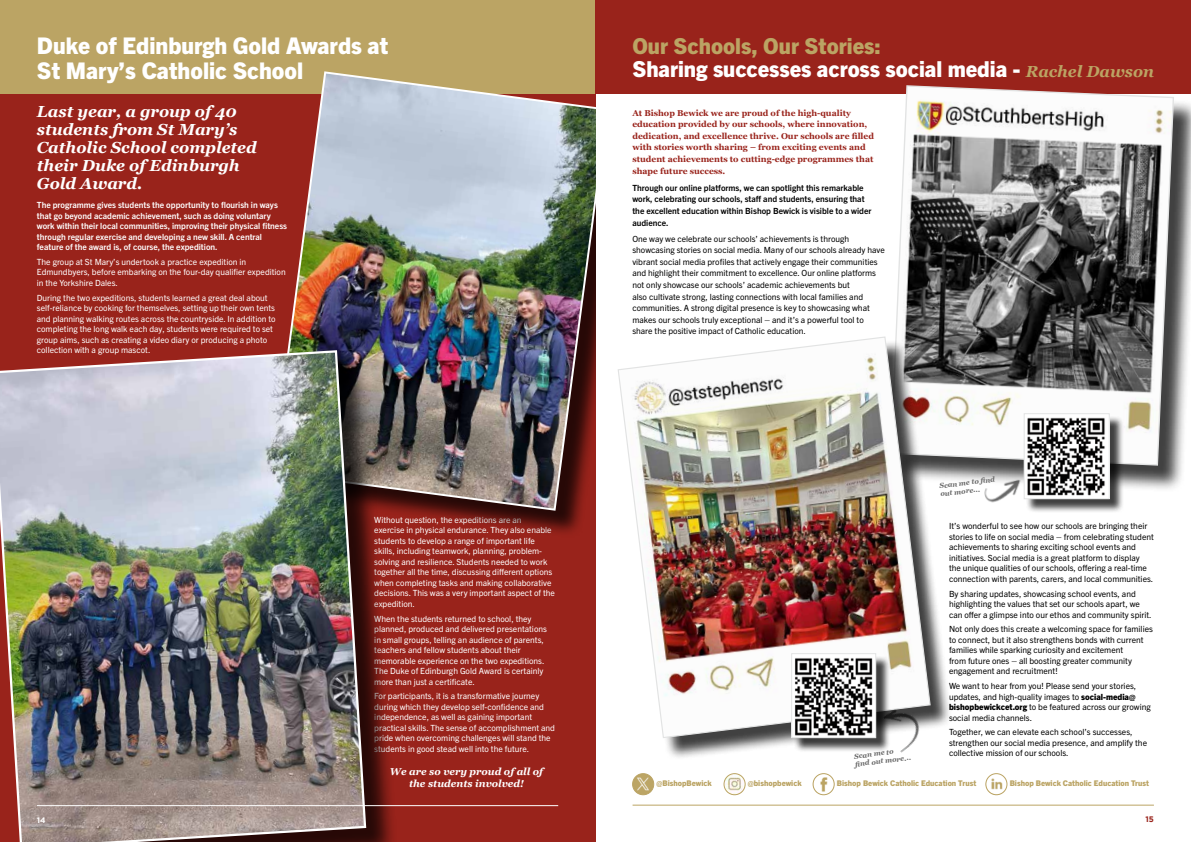
<style>
.page{position:relative;width:1191px;height:842px;background:#fff}
.page>*{position:absolute;margin:0;border:0;box-sizing:border-box;transform-origin:0 0}
.t1{font:800 23px/25px "Trade Gothic Next LT Pro";color:#fff}
.t2{font:800 22px/23px "Trade Gothic Next LT Pro";color:#fff}
.t3{font:italic 700 16px/18px "Georgia";color:#fff}
.t4{font:italic 700 10px/12px "Georgia";color:#fff;text-align:center}
.t5{font:8.5px/10.5px "Trade Gothic Next LT Pro";color:#000}
.t6{font:8.5px/10.5px "Trade Gothic Next LT Pro";color:#fff}
.t7{font:700 8.5px/10.5px "Trade Gothic Next LT Pro";color:#fff}
.t8{font:700 8.5px/11.6px "Georgia";color:#99231b}
.t9{font:700 8.5px/11.6px "Trade Gothic Next LT Pro";color:#000}
.t10{font:700 8px "Gotham";color:#fff}
.t11{font:700 8px "Gotham";color:#99231b}
.t12{font:800 7.8px "Trade Gothic Next LT Pro";color:#bba464}
.t13{font:italic 700 7px/8px "Georgia";color:#676767}
.s1{color:#bba464}
.s2{font-family:"Georgia";font-weight:700;font-style:italic;font-size:16px;color:#bba464}
.s3{font-weight:800}
</style>
<div class="page">
<div style="left:0;top:0;width:595px;height:842px;background:#99231b"></div>
<div style="left:0;top:0;width:595px;height:94px;background:#bba464"></div>
<div style="left:276px;top:76px;width:359px;height:462px;background:#000;opacity:.75"></div>
<img style="left:276px;top:71px;width:333px;height:441px">
<div style="left:0;top:354px;width:398px;height:488px;background:#000;opacity:.75"></div>
<img style="left:0;top:349px;width:367px;height:493px">
<hr style="left:37px;top:805px;width:521px;height:1px;background:#fff">
<img style="left:632px;top:774px;width:21px;height:21px;border-radius:11px">
<div style="left:632px;top:773px;width:22px;height:22px;border:1px solid #bba464;border-radius:50%"></div>
<img style="left:724px;top:774px;width:21px;height:21px;border-radius:11px">
<div style="left:723px;top:773px;width:22px;height:22px;border:1px solid #bba464;border-radius:50%"></div>
<img style="left:813px;top:774px;width:21px;height:21px;border-radius:11px">
<div style="left:812px;top:773px;width:22px;height:22px;border:1px solid #bba464;border-radius:50%"></div>
<img style="left:985px;top:774px;width:22px;height:21px;border-radius:11px">
<div style="left:985px;top:773px;width:22px;height:22px;border:1px solid #bba464;border-radius:50%"></div>
<hr style="left:632px;top:805px;width:521px;height:1px;background:#bba464">
<div style="left:595px;top:0;width:596px;height:94px;background:#99231b"></div>
<div style="left:596px;top:96px;width:81px;height:429px;background:#fff"></div>
<div style="left:893px;top:89px;width:298px;height:403px;background:#000;opacity:.75"></div>
<svg style="left:893px;top:85px;width:281px;height:381px"></svg>
<div style="left:1025px;top:415px;width:98px;height:98px;background:#000;opacity:.75"></div>
<img style="left:1025px;top:415px;width:82px;height:82px">
<div style="left:1023px;top:413px;width:86px;height:86px;border:1px solid #e2e3e3"></div>
<img style="left:982px;top:476px;width:40px;height:27px">
<div style="left:621px;top:340px;width:331px;height:420px;background:#000;opacity:.75"></div>
<img style="left:617px;top:336px;width:314px;height:403px">
<div style="left:793px;top:655px;width:97px;height:97px;background:#000;opacity:.75"></div>
<img style="left:793px;top:655px;width:81px;height:81px">
<div style="left:791px;top:653px;width:85px;height:85px;border:1px solid #e2e3e3"></div>
<img style="left:872px;top:697px;width:58px;height:59px">
<h1 class="t1" style="left:37px;top:31px;width:353px">Duke of Edinburgh Gold Awards at<br>St Mary’s Catholic School</h1>
<h3 class="t3" style="left:37px;top:102px;width:221px">Last year, a group of 40 students from St Mary’s<br>Catholic School completed their Duke of Edinburgh<br>Gold Award.</h3>
<p class="t7" style="left:37px;top:199px;width:252px">The programme gives students the opportunity to flourish in ways that go beyond academic achievement, such as doing voluntary work within their local communities, improving their physical fitness through regular exercise and developing a new skill. A central feature of the award is, of course, the expedition.</p>
<p class="t6" style="left:37px;top:256px;width:250px">The group at St Mary’s undertook a practice expedition in<br>Edmundbyers, before embarking on the four-day qualifier expedition in the Yorkshire Dales.</p>
<p class="t6" style="left:37px;top:292px;width:240px">During the two expeditions, students learned a great deal about self-reliance by cooking for themselves, setting up their own tents and planning walking routes across the countryside. In addition to completing the long walk each day, students were required to set group aims, such as creating a video diary or producing a photo collection with a group mascot.</p>
<p class="t10" style="left:37px;top:815px;width:10px">14</p>
<p class="t6" style="left:374px;top:514px;width:182px">Without question, the expeditions are an<br>exercise in physical endurance. They also enable students to develop a range of important life skills, including teamwork, planning, problem&shy;solving and resilience. Students needed to work together all the time, discussing different options when completing tasks and making collaborative decisions. This was a very important aspect of the expedition.</p>
<p class="t6" style="left:374px;top:613px;width:174px">When the students returned to school, they planned, produced and delivered presentations in small groups, telling an audience of parents, teachers and fellow students about their memorable experience on the two expeditions.<br>The Duke of Edinburgh Gold Award is certainly more than just a certificate.</p>
<p class="t6" style="left:374px;top:691px;width:182px">For participants, it is a transformative journey during which they develop self-confidence and independence, as well as gaining important practical skills. The sense of accomplishment and pride when overcoming challenges will stand the students in good stead well into the future.</p>
<p class="t4" style="left:390px;top:765px;width:155px">We are so very proud of all of the students involved!</p>
<h2 class="t2" style="left:632px;top:33px;width:523px"><span class="s1">Our Schools, Our Stories:<br></span>Sharing successes across social media - <span class="s2">Rachel Dawson</span></h2>
<p class="t8" style="left:632px;top:106px;width:243px">At Bishop Bewick we are proud of the high-quality education provided by our schools, where innovation, dedication, and excellence thrive. Our schools are filled with stories worth sharing – from exciting events and student achievements to cutting-edge programmes that shape future success.</p>
<p class="t9" style="left:632px;top:181px;width:241px">Through our online platforms, we can spotlight this remarkable work, celebrating our schools, staff and students, ensuring that the excellent education within Bishop Bewick is visible to a wider audience.</p>
<p class="t5" style="left:632px;top:232px;width:254px;line-height:11.6px">One way we celebrate our schools’ achievements is through showcasing stories on social media. Many of our schools already have vibrant social media profiles that actively engage their communities and highlight their commitment to excellence. Our online platforms not only showcase our schools’ academic achievements but<br>also cultivate strong, lasting connections with local families and communities. A strong digital presence is key to showcasing what makes our schools truly exceptional – and it’s a powerful tool to share the positive impact of Catholic education.</p>
<p class="t13" style="left:853px;top:752px;width:58px;rotate:-7deg">Scan me to<br>find out more...</p>
<p class="t13" style="left:939px;top:481px;width:57px;rotate:-7deg">Scan me to find out more...</p>
<p class="t5" style="left:949px;top:520px;width:206px">It’s wonderful to see how our schools are bringing their stories to life on social media – from celebrating student achievements to sharing exciting school events and initiatives. Social media is a great platform to display<br>the unique qualities of our schools, offering a real-time connection with parents, carers, and local communities.</p>
<p class="t5" style="left:949px;top:588px;width:204px">By sharing updates, showcasing school events, and highlighting the values that set our schools apart, we can offer a glimpse into our ethos and community spirit.</p>
<p class="t5" style="left:949px;top:623px;width:205px">Not only does this create a welcoming space for families to connect, but it also strengthens bonds with current families while sparking curiosity and excitement<br>from future ones – all boosting greater community engagement and recruitment!</p>
<p class="t5" style="left:949px;top:680px;width:203px">We want to hear from you! Please send your stories, updates, and high-quality images to <span class="s3">social-media@ bishopbewickcet.org</span> to be featured across our growing social media channels.</p>
<p class="t5" style="left:949px;top:726px;width:199px">Together, we can elevate each school’s successes, strengthen our social media presence, and amplify the collective mission of our schools.</p>
<p class="t12" style="left:656px;top:778px;width:57px">@BishopBewick</p>
<p class="t12" style="left:748px;top:778px;width:55px">@bishopbewick</p>
<p class="t12" style="left:837px;top:778px;width:141px">Bishop Bewick Catholic Education Trust</p>
<p class="t12" style="left:1009px;top:778px;width:141px">Bishop Bewick Catholic Education Trust</p>
<p class="t11" style="left:1145px;top:815px;width:10px">15</p>
</div>
